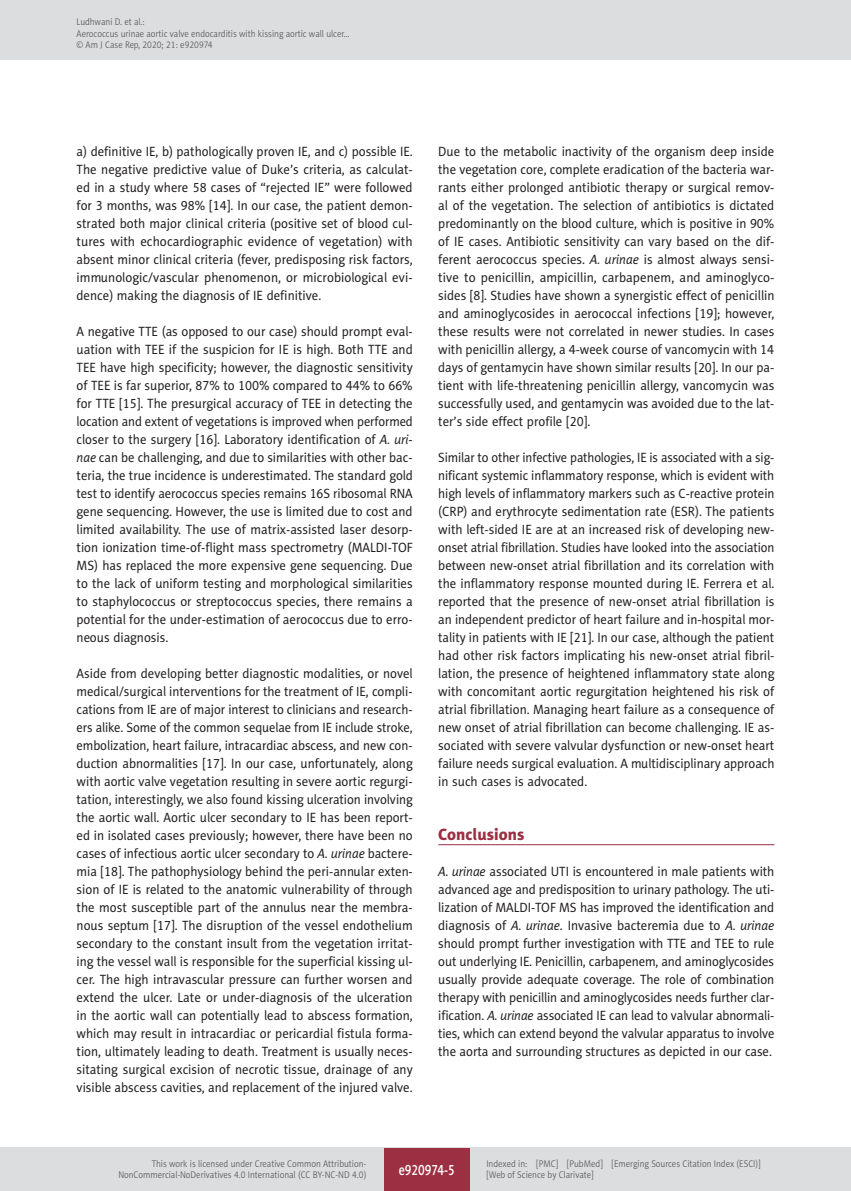
<style>
.page{position:relative;width:851px;height:1191px;background:#fff}
.page>*{position:absolute;margin:0;border:0;box-sizing:border-box;transform-origin:0 0}
.AJCR_Headline_1{font:16.5px "Naomi Sans EFN Heavy";color:#9d2f42}
.t1{font:15px "Naomi Sans EFN Medium";color:#fff;scale:.8 1}
.AJCR_Body{font:13.5px/18px "Naomi Sans EFN";color:#231f20;text-align:justify;scale:.95 1}
.AJCR_Body-2{font:13.5px/18px "Naomi Sans EFN";color:#231f20;text-align:justify;scale:.93 1}
.t2{font:9.75px/11.2px "Naomi Sans EFN Light";color:#57585a;scale:.9 1}
.s1{font-style:italic}
</style>
<div class="page">
<hr style="left:438px;top:844px;width:336px;height:1px;background:#9d2f42">
<div style="left:0;top:0;width:850px;height:60px;background:#dcdddf"></div>
<div style="left:0;top:1148px;width:850px;height:43px;background:#dcdddf"></div>
<div style="left:384px;top:1147px;width:85px;height:43px;background:#9d2f42"></div>
<p class="t2" style="left:77px;top:16px;width:305px">Ludhwani D. et al.:<br>Aerococcus urinae aortic valve endocarditis with kissing aortic wall ulcer… © Am J Case Rep, 2020; 21: e920974</p>
<p class="AJCR_Body" style="left:77px;top:142px;width:355px">a) definitive IE, b) pathologically proven IE, and c) possible IE.<br>The negative predictive value of Duke’s criteria, as calculat&shy;ed in a study where 58 cases of “rejected IE” were followed for 3 months, was 98% [14]. In our case, the patient demon&shy;strated both major clinical criteria (positive set of blood cul&shy;tures with echocardiographic evidence of vegetation) with absent minor clinical criteria (fever, predisposing risk factors, immunologic/vascular phenomenon, or microbiological evi&shy;dence) making the diagnosis of IE definitive.</p>
<p class="AJCR_Body" style="left:77px;top:322px;width:355px">A negative TTE (as opposed to our case) should prompt eval&shy;uation with TEE if the suspicion for IE is high. Both TTE and TEE have high specificity; however, the diagnostic sensitivity of TEE is far superior, 87% to 100% compared to 44% to 66% for TTE [15]. The presurgical accuracy of TEE in detecting the location and extent of vegetations is improved when performed closer to the surgery [16]. Laboratory identification of <span class="s1">A. uri&shy;nae</span> can be challenging, and due to similarities with other bac&shy;teria, the true incidence is underestimated. The standard gold test to identify aerococcus species remains 16S ribosomal RNA gene sequencing. However, the use is limited due to cost and limited availability. The use of matrix-assisted laser desorp&shy;tion ionization time-of-flight mass spectrometry (MALDI-TOF MS) has replaced the more expensive gene sequencing. Due to the lack of uniform testing and morphological similarities to staphylococcus or streptococcus species, there remains a potential for the under-estimation of aerococcus due to erro&shy;neous diagnosis.</p>
<p class="AJCR_Body" style="left:77px;top:664px;width:355px">Aside from developing better diagnostic modalities, or novel medical/surgical interventions for the treatment of IE, compli&shy;cations from IE are of major interest to clinicians and research&shy;ers alike. Some of the common sequelae from IE include stroke, embolization, heart failure, intracardiac abscess, and new con&shy;duction abnormalities [17]. In our case, unfortunately, along with aortic valve vegetation resulting in severe aortic regurgi&shy;tation, interestingly, we also found kissing ulceration involving the aortic wall. Aortic ulcer secondary to IE has been report&shy;ed in isolated cases previously; however, there have been no cases of infectious aortic ulcer secondary to <span class="s1">A. urinae</span> bactere&shy;mia [18]. The pathophysiology behind the peri-annular exten&shy;sion of IE is related to the anatomic vulnerability of through the most susceptible part of the annulus near the membra&shy;nous septum [17]. The disruption of the vessel endothelium secondary to the constant insult from the vegetation irritat&shy;ing the vessel wall is responsible for the superficial kissing ul&shy;cer. The high intravascular pressure can further worsen and extend the ulcer. Late or under-diagnosis of the ulceration in the aortic wall can potentially lead to abscess formation, which may result in intracardiac or pericardial fistula forma&shy;tion, ultimately leading to death. Treatment is usually neces&shy;sitating surgical excision of necrotic tissue, drainage of any visible abscess cavities, and replacement of the injured valve.</p>
<p class="AJCR_Body" style="left:438px;top:142px;width:355px">Due to the metabolic inactivity of the organism deep inside the vegetation core, complete eradication of the bacteria war&shy;rants either prolonged antibiotic therapy or surgical remov&shy;al of the vegetation. The selection of antibiotics is dictated predominantly on the blood culture, which is positive in 90% of IE cases. Antibiotic sensitivity can vary based on the dif&shy;ferent aerococcus species. <span class="s1">A. urinae</span> is almost always sensi&shy;tive to penicillin, ampicillin, carbapenem, and aminoglyco&shy;sides [8]. Studies have shown a synergistic effect of penicillin and aminoglycosides in aerococcal infections [19]; however, these results were not correlated in newer studies. In cases with penicillin allergy, a 4-week course of vancomycin with 14 days of gentamycin have shown similar results [20]. In our pa&shy;tient with life-threatening penicillin allergy, vancomycin was successfully used, and gentamycin was avoided due to the lat&shy;ter’s side effect profile [20].</p>
<p class="AJCR_Body-2" style="left:438px;top:448px;width:363px">Similar to other infective pathologies, IE is associated with a sig&shy;nificant systemic inflammatory response, which is evident with high levels of inflammatory markers such as C-reactive protein (CRP) and erythrocyte sedimentation rate (ESR). The patients with left-sided IE are at an increased risk of developing new&shy;onset atrial fibrillation. Studies have looked into the association between new-onset atrial fibrillation and its correlation with the inflammatory response mounted during IE. Ferrera et al. reported that the presence of new-onset atrial fibrillation is an independent predictor of heart failure and in-hospital mor&shy;tality in patients with IE [21]. In our case, although the patient had other risk factors implicating his new-onset atrial fibril&shy;lation, the presence of heightened inflammatory state along with concomitant aortic regurgitation heightened his risk of atrial fibrillation. Managing heart failure as a consequence of new onset of atrial fibrillation can become challenging. IE as&shy;sociated with severe valvular dysfunction or new-onset heart failure needs surgical evaluation. A multidisciplinary approach in such cases is advocated.</p>
<p class="AJCR_Headline_1" style="left:438px;top:824px;width:88px">Conclusions</p>
<p class="AJCR_Body" style="left:438px;top:862px;width:355px"><span class="s1">A. urinae</span> associated UTI is encountered in male patients with advanced age and predisposition to urinary pathology. The uti&shy;lization of MALDI-TOF MS has improved the identification and diagnosis of <span class="s1">A. urinae</span>. Invasive bacteremia due to <span class="s1">A. urinae </span>should prompt further investigation with TTE and TEE to rule out underlying IE. Penicillin, carbapenem, and aminoglycosides usually provide adequate coverage. The role of combination therapy with penicillin and aminoglycosides needs further clar&shy;ification. <span class="s1">A. urinae</span> associated IE can lead to valvular abnormali&shy;ties, which can extend beyond the valvular apparatus to involve the aorta and surrounding structures as depicted in our case.</p>
<p class="t2" style="left:118px;top:1158px;width:277px;text-align:right">This work is licensed under Creative Common Attribution-<br>NonCommercial-NoDerivatives 4.0 International (CC BY-NC-ND 4.0)</p>
<p class="t1" style="left:398px;top:1160px;width:71px">e920974-5</p>
<p class="t2" style="left:486px;top:1158px;width:306px">Indexed in: [PMC] [PubMed] [Emerging Sources Citation Index (ESCI)] [Web of Science by Clarivate]</p>
</div>
